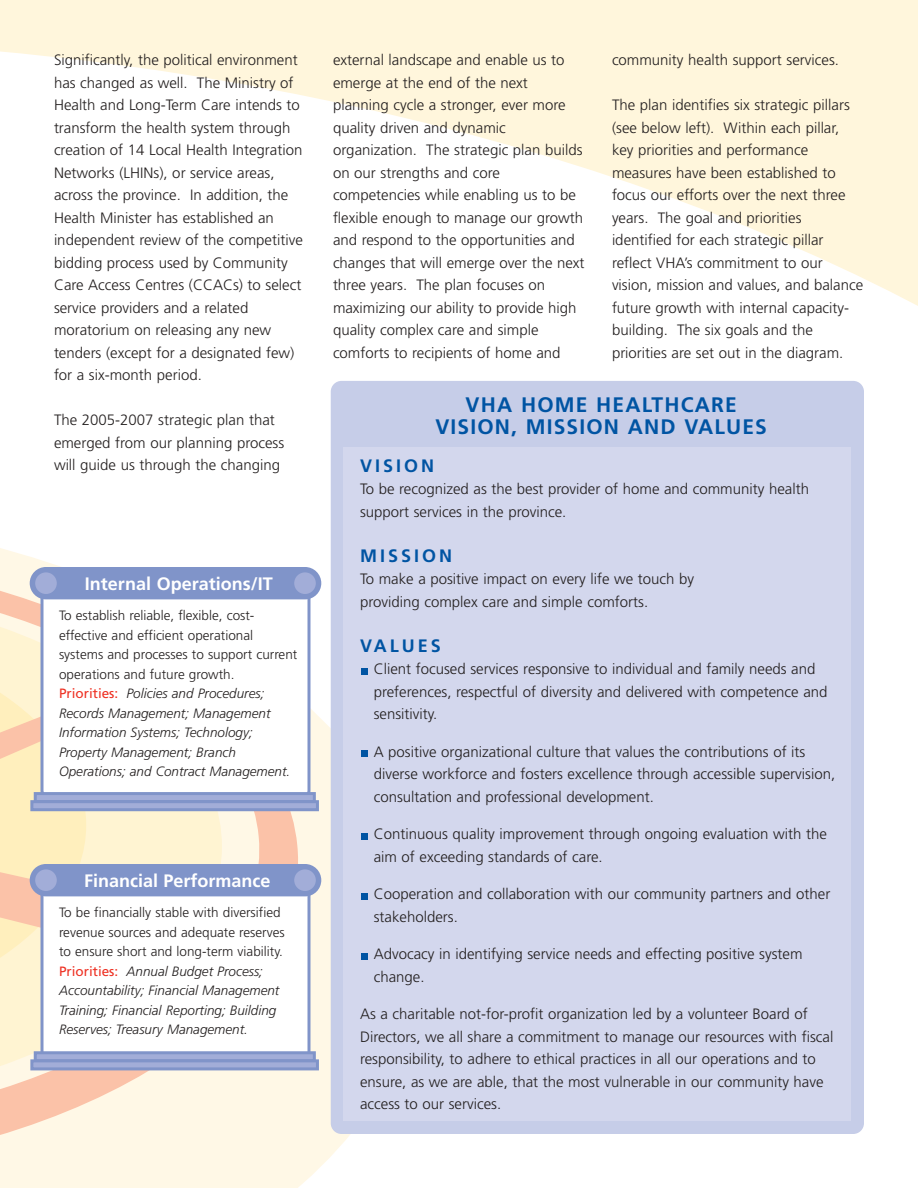
<style>
.page{position:relative;width:918px;height:1188px;background:#fff}
.page>*{position:absolute;margin:0;border:0;box-sizing:border-box;transform-origin:0 0}
.t1{font:700 21px/22.5px "Frutiger";letter-spacing:.055em;color:#0054a3;text-align:center}
.t2{font:700 18px "Frutiger";color:#fff}
.t3{font:700 18px "Frutiger";letter-spacing:.165em;color:#0054a3}
.t4{font:300 15px/22.5px "Frutiger";color:#231f1f}
.t5{font:italic 300 13.5px/19.5px "Frutiger";color:#231f1f}
.s1{font-style:normal}
.s2{font-weight:400;font-style:normal;color:#ee3123}
</style>
<div class="page">
<svg style="left:0;top:0;width:918px;height:306px"></svg>
<svg style="left:0;top:510px;width:350px;height:678px"></svg>
<svg style="left:0;top:552px;width:314px;height:632px;fill:#fff8e6"></svg>
<svg style="left:161px;top:811px;width:99px;height:53px;fill:#fff4d2"></svg>
<svg style="left:0;top:678px;width:161px;height:385px"></svg>
<div style="left:331px;top:381px;width:533px;height:753px;background:#c6cde8;border-radius:11px"></div>
<div style="left:344px;top:447px;width:507px;height:673px;background:#d3d7ed"></div>
<svg style="left:362px;top:953px;width:6px;height:6px"></svg>
<svg style="left:362px;top:893px;width:6px;height:6px"></svg>
<svg style="left:362px;top:833px;width:6px;height:6px"></svg>
<svg style="left:362px;top:751px;width:6px;height:6px"></svg>
<svg style="left:362px;top:668px;width:6px;height:6px"></svg>
<svg style="left:40px;top:567px;width:270px;height:225px"></svg>
<div style="left:30px;top:567px;width:291px;height:32px;background:#8094c9;border-radius:16px"></div>
<div style="left:35px;top:572px;width:22px;height:22px;background:#a2add8;border-radius:50%"></div>
<div style="left:294px;top:572px;width:22px;height:22px;background:#a2add8;border-radius:50%"></div>
<div style="left:35px;top:794px;width:279px;height:8px;background:#a2add8"></div>
<div style="left:34px;top:792px;width:282px;height:11px;border:3px solid #8094c9"></div>
<div style="left:32px;top:802px;width:285px;height:8px;background:#a2add8"></div>
<div style="left:30px;top:800px;width:289px;height:11px;border:3px solid #8094c9"></div>
<svg style="left:40px;top:864px;width:270px;height:187px"></svg>
<div style="left:30px;top:864px;width:291px;height:32px;background:#8094c9;border-radius:16px"></div>
<div style="left:35px;top:869px;width:22px;height:22px;background:#a2add8;border-radius:50%"></div>
<div style="left:294px;top:869px;width:22px;height:22px;background:#a2add8;border-radius:50%"></div>
<div style="left:35px;top:1053px;width:279px;height:8px;background:#a2add8"></div>
<div style="left:34px;top:1051px;width:282px;height:11px;border:3px solid #8094c9"></div>
<div style="left:32px;top:1061px;width:285px;height:8px;background:#a2add8"></div>
<div style="left:30px;top:1059px;width:289px;height:11px;border:3px solid #8094c9"></div>
<p class="t4" style="left:54px;top:50px;width:250px">Significantly, the political environment has changed as well. The Ministry of Health and Long-Term Care intends to transform the health system through creation of 14 Local Health Integration Networks (LHINs), or service areas, across the province. In addition, the Health Minister has established an independent review of the competitive bidding process used by Community Care Access Centres (CCACs) to select service providers and a related moratorium on releasing any new tenders (except for a designated few) for a six-month period.</p>
<p class="t4" style="left:54px;top:410px;width:232px">The 2005-2007 strategic plan that emerged from our planning process will guide us through the changing</p>
<p class="t2" style="left:85px;top:576px;width:189px">Internal Operations/IT</p>
<p class="t5" style="left:59px;top:607px;width:240px"><span class="s1">To establish reliable, flexible, cost&shy;effective and efficient operational systems and processes to support current operations and future growth.<br></span><span class="s2">Priorities:</span> Policies and Procedures; Records Management; Management Information Systems; Technology; Property Management; Branch Operations; and Contract Management.</p>
<p class="t2" style="left:84px;top:873px;width:188px">Financial Performance</p>
<p class="t5" style="left:59px;top:904px;width:227px"><span class="s1">To be financially stable with diversified revenue sources and adequate reserves to ensure short and long-term viability.<br></span><span class="s2">Priorities:</span> Annual Budget Process; Accountability; Financial Management Training; Financial Reporting; Building Reserves; Treasury Management.</p>
<p class="t4" style="left:333px;top:50px;width:253px">external landscape and enable us to emerge at the end of the next planning cycle a stronger, ever more quality driven and dynamic organization. The strategic plan builds on our strengths and core competencies while enabling us to be flexible enough to manage our growth and respond to the opportunities and changes that will emerge over the next three years. The plan focuses on maximizing our ability to provide high quality complex care and simple comforts to recipients of home and</p>
<p class="t4" style="left:612px;top:50px;width:229px">community health support services.</p>
<p class="t4" style="left:612px;top:95px;width:253px">The plan identifies six strategic pillars (see below left). Within each pillar, key priorities and performance measures have been established to focus our efforts over the next three years. The goal and priorities identified for each strategic pillar reflect VHA’s commitment to our vision, mission and values, and balance future growth with internal capacity&shy;building. The six goals and the priorities are set out in the diagram.</p>
<h1 class="t1" style="left:435px;top:395px;width:333px">VHA HOME HEALTHCARE<br>VISION, MISSION AND VALUES</h1>
<p class="t3" style="left:360px;top:458px;width:76px">VISION</p>
<p class="t4" style="left:360px;top:479px;width:451px">To be recognized as the best provider of home and community health support services in the province.</p>
<p class="t3" style="left:360px;top:548px;width:94px">MISSION</p>
<p class="t4" style="left:360px;top:569px;width:336px">To make a positive impact on every life we touch by providing complex care and simple comforts.</p>
<p class="t3" style="left:360px;top:638px;width:82px">VALUES</p>
<p class="t4" style="left:374px;top:659px;width:455px">Client focused services responsive to individual and family needs and preferences, respectful of diversity and delivered with competence and sensitivity.</p>
<p class="t4" style="left:374px;top:742px;width:463px">A positive organizational culture that values the contributions of its diverse workforce and fosters excellence through accessible supervision, consultation and professional development.</p>
<p class="t4" style="left:374px;top:824px;width:455px">Continuous quality improvement through ongoing evaluation with the aim of exceeding standards of care.</p>
<p class="t4" style="left:374px;top:884px;width:458px">Cooperation and collaboration with our community partners and other stakeholders.</p>
<p class="t4" style="left:374px;top:944px;width:430px">Advocacy in identifying service needs and effecting positive system change.</p>
<p class="t4" style="left:360px;top:1004px;width:475px">As a charitable not-for-profit organization led by a volunteer Board of Directors, we all share a commitment to manage our resources with fiscal responsibility, to adhere to ethical practices in all our operations and to ensure, as we are able, that the most vulnerable in our community have access to our services.</p>
</div>
